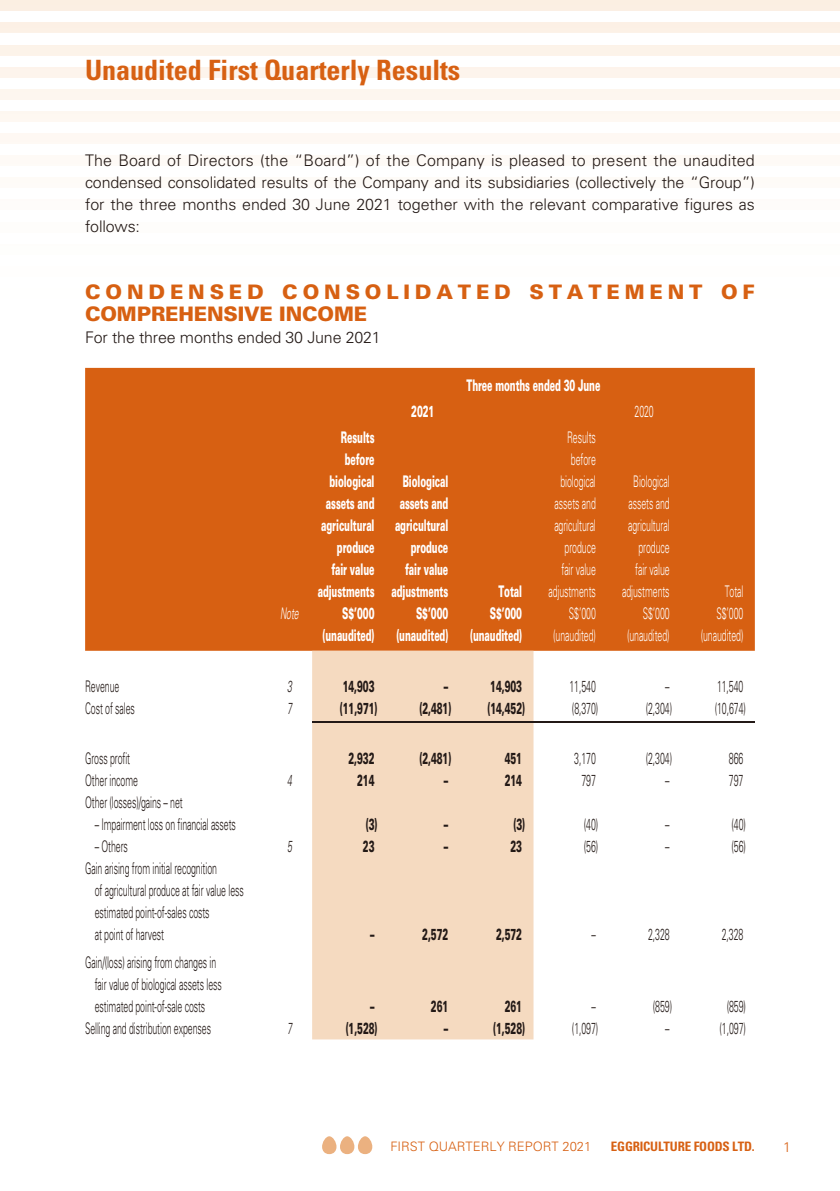
<style>
.page{position:relative;width:840px;height:1191px;background:#fff}
.page>*{position:absolute;margin:0;border:0;box-sizing:border-box;transform-origin:0 0}
.t1{font:700 condensed 28px "Univers LT Std";color:#d76012}
.t2{font:900 20px/22px "Univers LT Std";letter-spacing:.24em;color:#d76012}
.t3{font:300 16px/22px "Univers LT Std";letter-spacing:-.01em;color:#231916;scale:.55 1}
.t4{font:300 16px/22px "Univers LT Std";letter-spacing:-.01em;color:#231916;text-align:justify}
.t5{font:900 16px/22px "Univers LT Std";letter-spacing:-.01em;color:#fff;text-align:right;scale:.55 1}
.t6{font:300 16px/22px "Univers LT Std";letter-spacing:-.01em;color:#fff;text-align:right;scale:.55 1}
.t7{font:900 16px "Univers LT Std";letter-spacing:-.01em;color:#231916;scale:.55 1}
.t8{font:italic 300 16px "Univers LT Std";color:#231916;scale:.55 1}
.t9{font:italic 300 16px "Univers LT Std";color:#fff;scale:.55 1}
.t10{font:300 14px "Univers LT Std";color:#d76012}
.t11{font:300 13px "Univers LT Std";color:#d76012}
.t12{font:700 condensed 13px "Univers LT Std";letter-spacing:-.015em;color:#d76012}
</style>
<div class="page">
<div style="left:0;top:23px;width:839px;height:10px;background:#fcf0e5"></div>
<div style="left:0;top:45px;width:839px;height:10px;background:#fcf3e9"></div>
<div style="left:0;top:67px;width:839px;height:10px;background:#fdf4ec"></div>
<div style="left:0;top:89px;width:839px;height:10px;background:#fdf6ef"></div>
<div style="left:0;top:111px;width:839px;height:10px;background:#fef8f1"></div>
<div style="left:0;top:134px;width:839px;height:10px;background:#fef8f3"></div>
<div style="left:0;top:156px;width:839px;height:10px;background:#fefaf6"></div>
<div style="left:0;top:178px;width:839px;height:10px;background:#fefbf7"></div>
<div style="left:0;top:200px;width:839px;height:10px;background:#fefcfa"></div>
<div style="left:0;top:222px;width:839px;height:10px;background:#fefdfb"></div>
<div style="left:0;top:0;width:839px;height:11px;background:#fbefe3"></div>
<div style="left:322px;top:1136px;width:14px;height:18px;background:#ebb180;border-radius:7px"></div>
<div style="left:339px;top:1136px;width:15px;height:18px;background:#ebb180;border-radius:7px"></div>
<div style="left:357px;top:1136px;width:15px;height:18px;background:#ebb180;border-radius:7px"></div>
<div style="left:85px;top:368px;width:669px;height:283px;background:#d76012"></div>
<div style="left:312px;top:651px;width:221px;height:388px;background:#f5dac0"></div>
<hr style="left:312px;top:722px;width:74px;height:1px;background:#231916">
<hr style="left:386px;top:722px;width:73px;height:1px;background:#231916">
<hr style="left:459px;top:722px;width:74px;height:1px;background:#231916">
<hr style="left:533px;top:722px;width:74px;height:1px;background:#231916">
<hr style="left:607px;top:722px;width:73px;height:1px;background:#231916">
<hr style="left:680px;top:722px;width:74px;height:1px;background:#231916">
<h1 class="t1" style="left:85px;top:57px;width:376px">Unaudited First Quarterly Results</h1>
<p class="t4" style="left:85px;top:151px;width:670px">The Board of Directors (the “Board”) of the Company is pleased to present the unaudited condensed consolidated results of the Company and its subsidiaries (collectively the “Group”) for the three months ended 30 June 2021 together with the relevant comparative figures as follows:</p>
<p class="t2" style="left:85px;top:282px;width:670px">CONDENSED CONSOLIDATED STATEMENT OF<br>COMPREHENSIVE INCOME</p>
<p class="t4" style="left:85px;top:327px;width:297px">For the three months ended 30 June 2021</p>
<p class="t5" style="left:466px;top:375px;width:245px">Three months ended 30 June</p>
<p class="t5" style="left:411px;top:401px;width:44px">2021</p>
<p class="t6" style="left:634px;top:401px;width:37px">2020</p>
<p class="t5" style="left:317px;top:427px;width:105px">Results before biological assets and agricultural produce fair value adjustments</p>
<p class="t6" style="left:548px;top:427px;width:88px">Results before biological assets and agricultural produce<br>fair value adjustments</p>
<p class="t5" style="left:391px;top:471px;width:105px">Biological assets and agricultural produce fair value adjustments</p>
<p class="t6" style="left:621px;top:471px;width:88px">Biological assets and agricultural produce<br>fair value adjustments</p>
<p class="t5" style="left:498px;top:581px;width:44px">Total</p>
<p class="t6" style="left:724px;top:581px;width:36px">Total</p>
<p class="t9" style="left:280px;top:606px;width:36px">Note</p>
<p class="t5" style="left:342px;top:603px;width:60px">S$’000</p>
<p class="t5" style="left:416px;top:603px;width:60px">S$’000</p>
<p class="t5" style="left:489px;top:603px;width:60px">S$’000</p>
<p class="t6" style="left:568px;top:603px;width:51px">S$’000</p>
<p class="t6" style="left:642px;top:603px;width:51px">S$’000</p>
<p class="t6" style="left:716px;top:603px;width:51px">S$’000</p>
<p class="t5" style="left:322px;top:625px;width:96px">(unaudited)</p>
<p class="t5" style="left:396px;top:625px;width:96px">(unaudited)</p>
<p class="t5" style="left:470px;top:625px;width:96px">(unaudited)</p>
<p class="t6" style="left:553px;top:625px;width:79px">(unaudited)</p>
<p class="t6" style="left:626px;top:625px;width:79px">(unaudited)</p>
<p class="t6" style="left:700px;top:625px;width:79px">(unaudited)</p>
<p class="t3" style="left:85px;top:676px;width:64px">Revenue</p>
<p class="t8" style="left:287px;top:679px;width:10px">3</p>
<p class="t7" style="left:342px;top:679px;width:59px">14,903</p>
<p class="t7" style="left:443px;top:679px;width:9px">–</p>
<p class="t7" style="left:490px;top:679px;width:59px">14,903</p>
<p class="t3" style="left:569px;top:676px;width:50px">11,540</p>
<p class="t3" style="left:665px;top:676px;width:10px">–</p>
<p class="t3" style="left:716px;top:676px;width:50px">11,540</p>
<p class="t3" style="left:85px;top:698px;width:92px">Cost of sales</p>
<p class="t8" style="left:287px;top:701px;width:10px">7</p>
<p class="t7" style="left:340px;top:701px;width:70px">(11,971)</p>
<p class="t7" style="left:419px;top:701px;width:59px">(2,481)</p>
<p class="t7" style="left:487px;top:701px;width:70px">(14,452)</p>
<p class="t3" style="left:571px;top:698px;width:49px">(8,370)</p>
<p class="t3" style="left:645px;top:698px;width:49px">(2,304)</p>
<p class="t3" style="left:714px;top:698px;width:58px">(10,674)</p>
<p class="t3" style="left:85px;top:748px;width:83px">Gross profit</p>
<p class="t7" style="left:348px;top:751px;width:49px">2,932</p>
<p class="t7" style="left:419px;top:751px;width:59px">(2,481)</p>
<p class="t7" style="left:504px;top:751px;width:33px">451</p>
<p class="t3" style="left:574px;top:748px;width:41px">3,170</p>
<p class="t3" style="left:645px;top:748px;width:49px">(2,304)</p>
<p class="t3" style="left:728px;top:748px;width:28px">866</p>
<p class="t3" style="left:85px;top:770px;width:98px">Other income</p>
<p class="t8" style="left:287px;top:773px;width:10px">4</p>
<p class="t7" style="left:357px;top:773px;width:33px">214</p>
<p class="t7" style="left:443px;top:773px;width:10px">–</p>
<p class="t7" style="left:504px;top:773px;width:33px">214</p>
<p class="t3" style="left:581px;top:770px;width:28px">797</p>
<p class="t3" style="left:665px;top:770px;width:10px">–</p>
<p class="t3" style="left:728px;top:770px;width:28px">797</p>
<p class="t3" style="left:85px;top:792px;width:179px">Other (losses)/gains – net</p>
<p class="t3" style="left:95px;top:814px;width:258px">– Impairment loss on financial assets</p>
<p class="t7" style="left:366px;top:817px;width:23px">(3)</p>
<p class="t7" style="left:443px;top:817px;width:9px">–</p>
<p class="t7" style="left:513px;top:817px;width:23px">(3)</p>
<p class="t3" style="left:583px;top:814px;width:28px">(40)</p>
<p class="t3" style="left:665px;top:814px;width:10px">–</p>
<p class="t3" style="left:731px;top:814px;width:28px">(40)</p>
<p class="t3" style="left:95px;top:836px;width:62px">– Others</p>
<p class="t8" style="left:287px;top:839px;width:10px">5</p>
<p class="t7" style="left:363px;top:839px;width:23px">23</p>
<p class="t7" style="left:443px;top:839px;width:9px">–</p>
<p class="t7" style="left:510px;top:839px;width:23px">23</p>
<p class="t3" style="left:583px;top:836px;width:28px">(56)</p>
<p class="t3" style="left:665px;top:836px;width:10px">–</p>
<p class="t3" style="left:731px;top:836px;width:28px">(56)</p>
<p class="t3" style="left:95px;top:858px;width:272px;text-indent:-10px">Gain arising from initial recognition<br>of agricultural produce at fair value less estimated point-of-sales costs<br>at point of harvest</p>
<p class="t7" style="left:370px;top:927px;width:9px">–</p>
<p class="t7" style="left:422px;top:927px;width:49px">2,572</p>
<p class="t7" style="left:496px;top:927px;width:49px">2,572</p>
<p class="t3" style="left:591px;top:924px;width:10px">–</p>
<p class="t3" style="left:647px;top:924px;width:41px">2,328</p>
<p class="t3" style="left:721px;top:924px;width:41px">2,328</p>
<p class="t3" style="left:95px;top:952px;width:232px;text-indent:-10px">Gain/(loss) arising from changes in fair value of biological assets less estimated point-of-sale costs</p>
<p class="t7" style="left:370px;top:998px;width:9px">–</p>
<p class="t7" style="left:430px;top:998px;width:33px">261</p>
<p class="t7" style="left:504px;top:998px;width:33px">261</p>
<p class="t3" style="left:591px;top:996px;width:10px">–</p>
<p class="t3" style="left:652px;top:996px;width:36px">(859)</p>
<p class="t3" style="left:726px;top:996px;width:36px">(859)</p>
<p class="t3" style="left:85px;top:1018px;width:230px">Selling and distribution expenses</p>
<p class="t8" style="left:287px;top:1020px;width:10px">7</p>
<p class="t7" style="left:345px;top:1020px;width:59px">(1,528)</p>
<p class="t7" style="left:443px;top:1020px;width:9px">–</p>
<p class="t7" style="left:493px;top:1020px;width:59px">(1,528)</p>
<p class="t3" style="left:571px;top:1018px;width:49px">(1,097)</p>
<p class="t3" style="left:665px;top:1018px;width:9px">–</p>
<p class="t3" style="left:719px;top:1018px;width:49px">(1,097)</p>
<p class="t11" style="left:390px;top:1140px;width:202px">FIRST QUARTERLY REPORT 2021</p>
<p class="t12" style="left:610px;top:1140px;width:145px">EGGRICULTURE FOODS LTD.</p>
<p class="t10" style="left:782px;top:1140px;width:9px">1</p>
</div>
